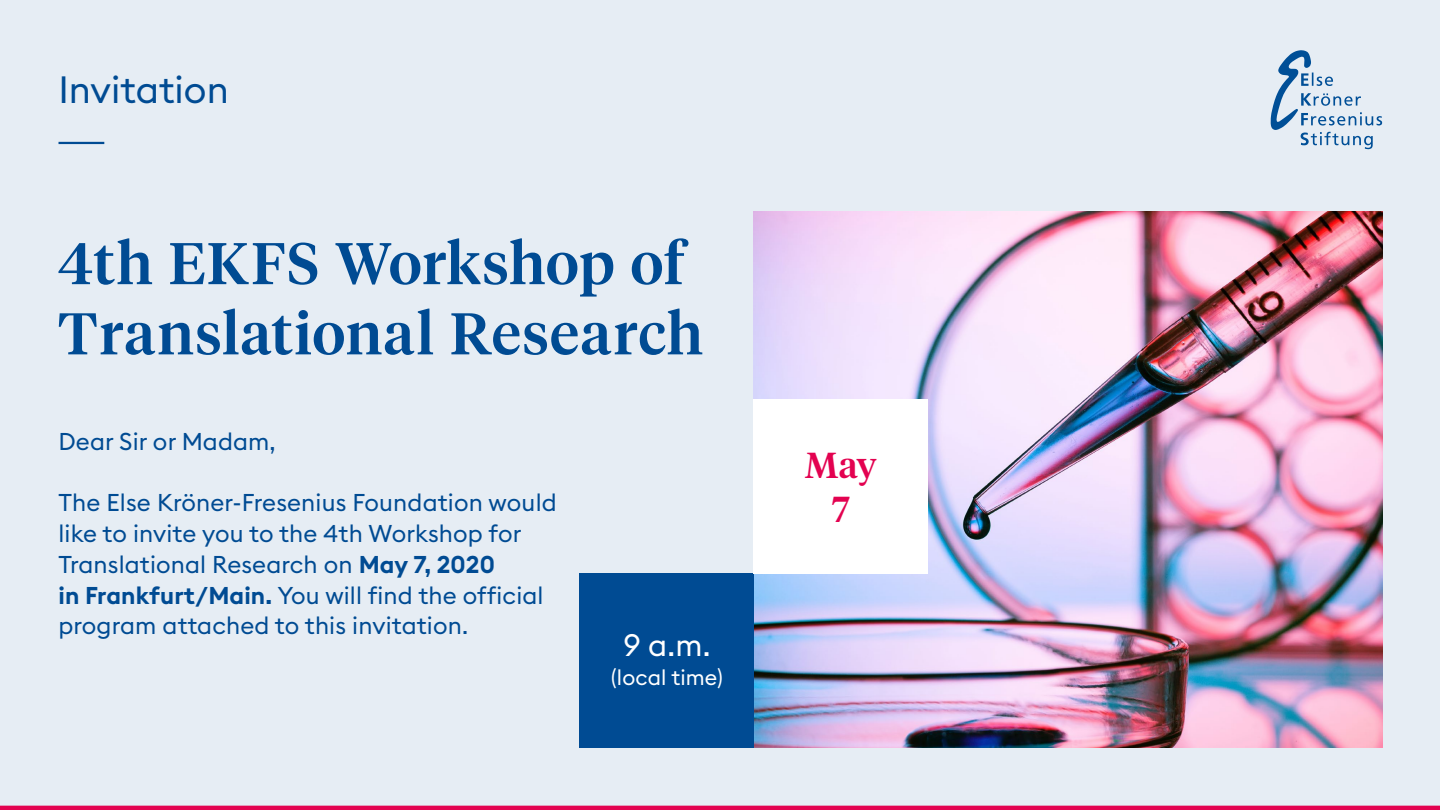
<style>
.page{position:relative;width:1440px;height:810px;background:#e6edf4}
.page>*{position:absolute;margin:0;border:0;box-sizing:border-box;transform-origin:0 0}
.t1{font:500 58.5px/70.2px "Tiempos Headline";letter-spacing:.015em;color:#004b93}
.t2{font:37.5px "Euclid Square";color:#004b93}
.t3{font:500 36px/43.2px "Tiempos Headline";color:#e30250;text-align:center}
.t4{font:30.6px "Euclid Square";color:#fff}
.t5{font:24px/30.8px "Euclid Square";letter-spacing:.005em;color:#004b93}
.t6{font:21.38px "Euclid Square";letter-spacing:.005em;color:#fff}
.s1{font-weight:600}
</style>
<div class="page">
<svg style="left:1271px;top:50px;width:111px;height:99px"></svg>
<hr style="left:59px;top:142px;width:45px;height:2px;background:#004b93">
<img style="left:754px;top:212px;width:628px;height:536px">
<div style="left:580px;top:573px;width:174px;height:174px;background:#004b93"></div>
<hr style="left:0;top:806px;width:1440px;height:4px;background:#e30250">
<div style="left:754px;top:400px;width:174px;height:174px;background:#fff"></div>
<h2 class="t2" style="left:59px;top:66px;width:172px">Invitation</h2>
<h1 class="t1" style="left:58px;top:226px;width:646px">4th EKFS Workshop of<br>Translational Research</h1>
<p class="t5" style="left:59px;top:426px;width:219px">Dear Sir or Madam,</p>
<p class="t5" style="left:59px;top:487px;width:500px">The Else Kröner-Fresenius Foundation would like to invite you to the 4th Workshop for Translational Research on <span class="s1">May 7, 2020<br>in Frankfurt/Main.</span> You will find the official program attached to this invitation.</p>
<p class="t4" style="left:623px;top:626px;width:89px">9 a.m.</p>
<p class="t6" style="left:611px;top:663px;width:113px">(local time)</p>
<h3 class="t3" style="left:805px;top:442px;width:73px">May<br>7</h3>
</div>
